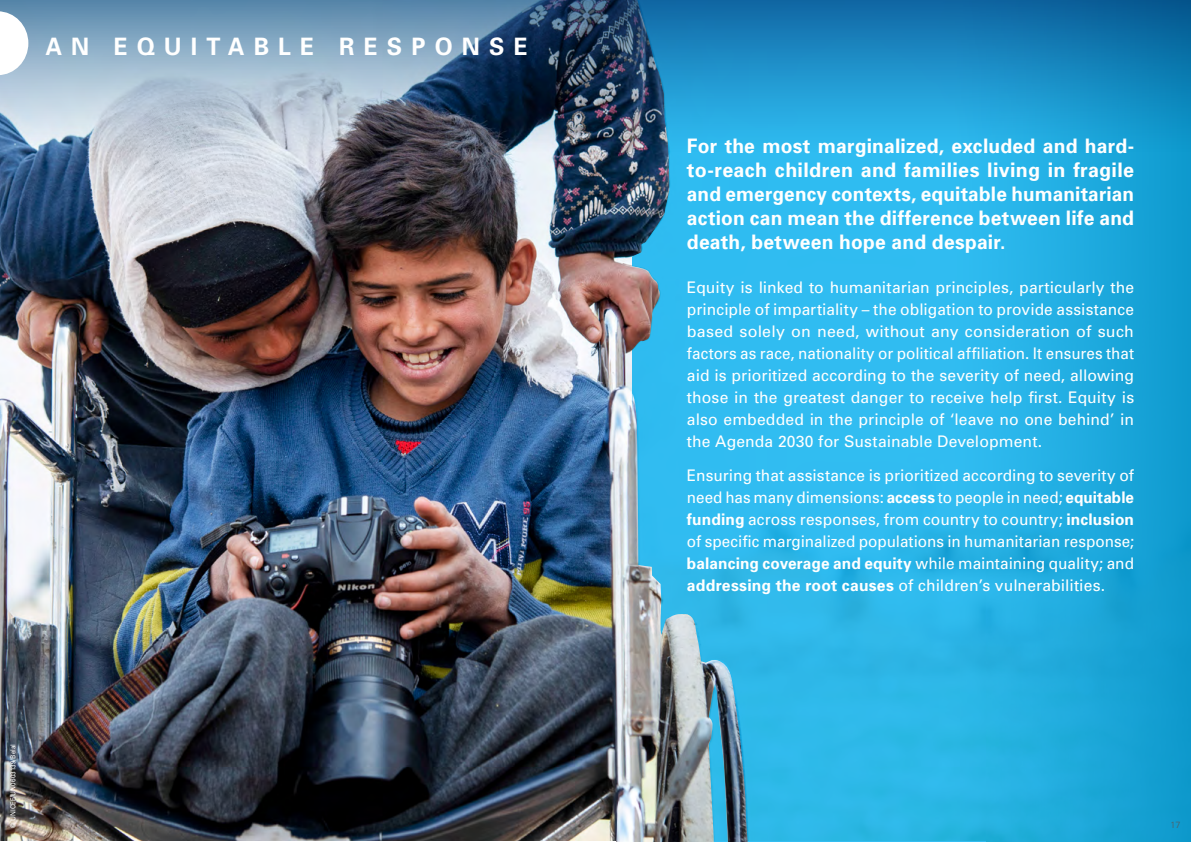
<style>
.page{position:relative;width:1191px;height:842px;background:#fff}
.page>*{position:absolute;margin:0;border:0;box-sizing:border-box;transform-origin:0 0}
.t1{font:700 24px "Univers";letter-spacing:.4em;color:#fff;scale:.96 1}
.t2{font:700 20px/24px "Univers";letter-spacing:.015em;color:#fff;text-align:justify;scale:.96 1}
.t3{font:16px/22px "Univers";letter-spacing:.005em;color:#fff;text-align:justify}
.t4{font:300 9px "Univers";color:#58595b}
.t5{font:7px "Univers";letter-spacing:.015em;color:#fff;scale:.9 1}
.s1{font-weight:700}
</style>
<div class="page">
<img style="left:0;top:154px;width:632px;height:687px">
<div style="left:632px;top:0;width:559px;height:842px;background:linear-gradient(to right,#37c3f7,#1aa5d8)"></div>
<img style="left:600px;top:154px;width:69px;height:197px">
<img style="left:616px;top:564px;width:131px;height:278px">
<img style="left:632px;top:393px;width:6px;height:174px">
<svg style="left:0;top:0;width:1191px;height:154px;background:#4b8cb2"></svg>
<svg style="left:0;top:11px;width:28px;height:64px"></svg>
<h1 class="t1" style="left:45px;top:31px;width:501px">an Equi table Re spon se</h1>
<p class="t5" style="left:9px;top:828px;width:95px;rotate:-90deg">© UNICEF/UN0603139/Belal</p>
<p class="t2" style="left:687px;top:133px;width:467px">For the most marginalized, excluded and hard&shy;to-reach children and families living in fragile and emergency contexts, equitable humanitarian action can mean the difference between life and death, between hope and despair.</p>
<p class="t3" style="left:687px;top:276px;width:449px">Equity is linked to humanitarian principles, particularly the principle of impartiality – the obligation to provide assistance based solely on need, without any consideration of such factors as race, nationality or political affiliation. It ensures that aid is prioritized according to the severity of need, allowing those in the greatest danger to receive help first. Equity is also embedded in the principle of ‘leave no one behind’ in the Agenda 2030 for Sustainable Development.</p>
<p class="t3" style="left:687px;top:464px;width:449px">Ensuring that assistance is prioritized according to severity of need has many dimensions: <span class="s1">access</span> to people in need; <span class="s1">equitable funding</span> across responses, from country to country; <span class="s1">inclusion </span>of specific marginalized populations in humanitarian response; <span class="s1">balancing coverage and equity</span> while maintaining quality; and <span class="s1">addressing the root causes</span> of children’s vulnerabilities.</p>
<p class="t4" style="left:1170px;top:820px;width:12px">17</p>
</div>
